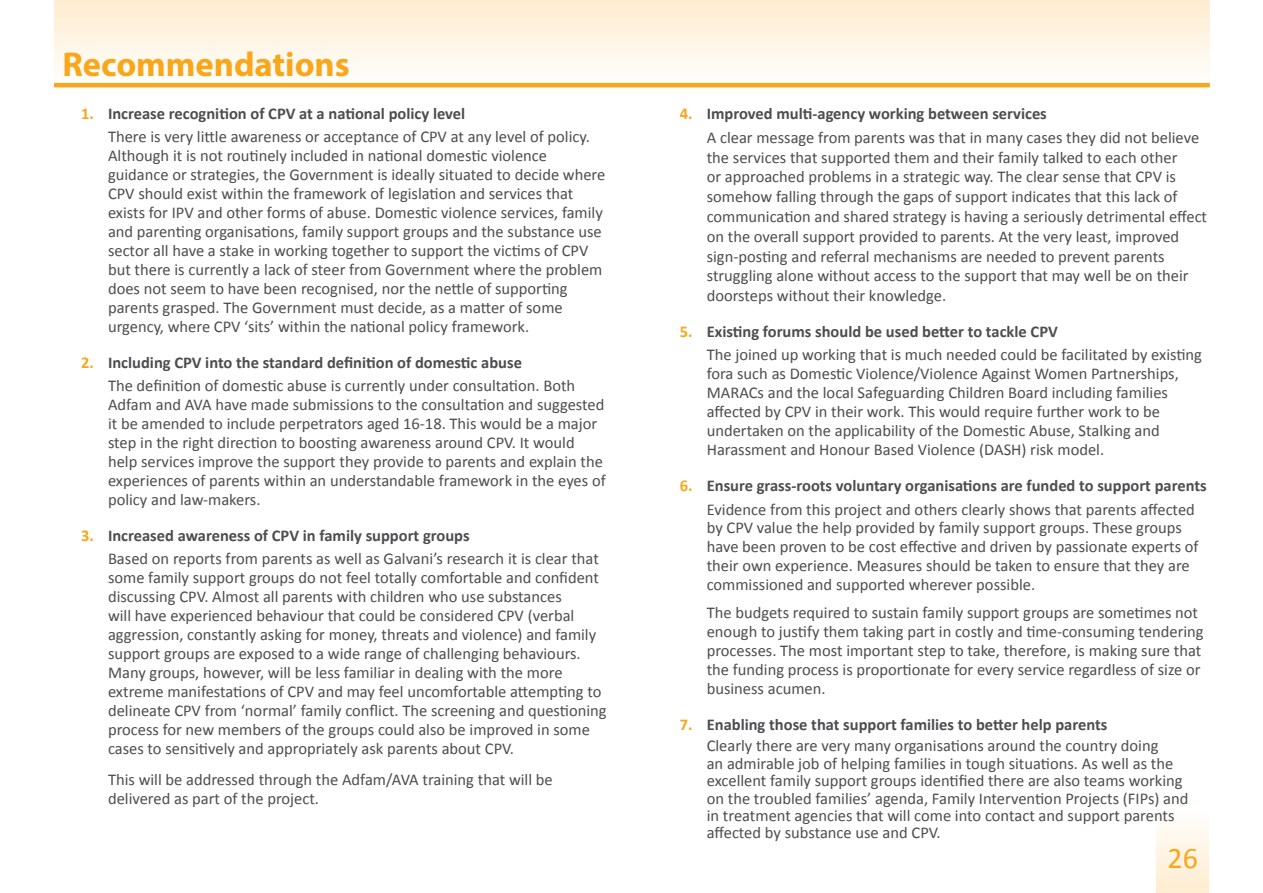
<style>
.page{position:relative;width:1263px;height:893px;background:#fff}
.page>*{position:absolute;margin:0;border:0;box-sizing:border-box;transform-origin:0 0}
.t1{font:700 34.5px "Myriad Pro";color:#faa61a}
.t2{font:30px "Calibri";color:#faa61a}
.t3{font:16.5px/18.9px "Calibri";color:#4d4d4f}
.t4{font:700 16.5px/23.2px "Calibri";color:#4d4d4f}
.s1{font-weight:700;color:#faa61a}
.s2{font-weight:700}
.s3{color:#faa61a}
.s4{font-weight:400}
</style>
<div class="page">
<div style="left:54px;top:0;width:1156px;height:85px;background:linear-gradient(to bottom,#feeccf,#fefdfc)"></div>
<div style="left:1157px;top:808px;width:52px;height:85px;background:linear-gradient(to bottom,#feffff,#feeccf)"></div>
<hr style="left:54px;top:83px;width:1156px;height:4px;background:#faa61a">
<h1 class="t1" style="left:63px;top:42px;width:289px">Recommendations</h1>
<p class="t3" style="left:108px;top:102px;width:484px;line-height:23.2px;text-indent:-27px"><span class="s1">1.</span> <span class="s2">Increase recognition of CPV at a national policy level<br></span>There is very little awareness or acceptance of CPV at any level of policy.</p>
<p class="t3" style="left:108px;top:146px;width:499px">Although it is not routinely included in national domestic violence guidance or strategies, the Government is ideally situated to decide where CPV should exist within the framework of legislation and services that exists for IPV and other forms of abuse. Domestic violence services, family and parenting organisations, family support groups and the substance use sector all have a stake in working together to support the victims of CPV but there is currently a lack of steer from Government where the problem does not seem to have been recognised, nor the nettle of supporting parents grasped. The Government must decide, as a matter of some urgency, where CPV ‘sits’ within the national policy framework.</p>
<p class="t3" style="left:108px;top:351px;width:469px;line-height:23.2px;text-indent:-27px"><span class="s1">2.</span> <span class="s2">Including CPV into the standard definition of domestic abuse<br></span>The definition of domestic abuse is currently under consultation. Both</p>
<p class="t3" style="left:108px;top:395px;width:499px">Adfam and AVA have made submissions to the consultation and suggested it be amended to include perpetrators aged 16-18. This would be a major step in the right direction to boosting awareness around CPV. It would help services improve the support they provide to parents and explain the experiences of parents within an understandable framework in the eyes of policy and law-makers.</p>
<p class="t3" style="left:108px;top:524px;width:492px;line-height:23.2px;text-indent:-27px"><span class="s1">3.</span> <span class="s2">Increased awareness of CPV in family support groups<br></span>Based on reports from parents as well as Galvani’s research it is clear that</p>
<p class="t3" style="left:108px;top:568px;width:500px">some family support groups do not feel totally comfortable and confident discussing CPV. Almost all parents with children who use substances<br>will have experienced behaviour that could be considered CPV (verbal aggression, constantly asking for money, threats and violence) and family support groups are exposed to a wide range of challenging behaviours.<br>Many groups, however, will be less familiar in dealing with the more extreme manifestations of CPV and may feel uncomfortable attempting to delineate CPV from ‘normal’ family conflict. The screening and questioning process for new members of the groups could also be improved in some cases to sensitively and appropriately ask parents about CPV.</p>
<p class="t3" style="left:108px;top:771px;width:446px">This will be addressed through the Adfam/AVA training that will be delivered as part of the project.</p>
<p class="t3" style="left:707px;top:101px;width:494px;line-height:24px;text-indent:-27px"><span class="s1">4.</span> <span class="s2">Improved multi-agency working between services<br></span>A clear message from parents was that in many cases they did not believe</p>
<p class="t3" style="left:707px;top:147px;width:502px;line-height:19.8px">the services that supported them and their family talked to each other<br>or approached problems in a strategic way. The clear sense that CPV is somehow falling through the gaps of support indicates that this lack of communication and shared strategy is having a seriously detrimental effect on the overall support provided to parents. At the very least, improved sign-posting and referral mechanisms are needed to prevent parents struggling alone without access to the support that may well be on their doorsteps without their knowledge.</p>
<p class="t3" style="left:707px;top:320px;width:497px;line-height:23.2px;text-indent:-27px"><span class="s1">5.</span> <span class="s2">Existing forums should be used better to tackle CPV<br></span>The joined up working that is much needed could be facilitated by existing</p>
<p class="t3" style="left:707px;top:364px;width:474px">fora such as Domestic Violence/Violence Against Women Partnerships, MARACs and the local Safeguarding Children Board including families affected by CPV in their work. This would require further work to be undertaken on the applicability of the Domestic Abuse, Stalking and Harassment and Honour Based Violence (DASH) risk model.</p>
<p class="t4" style="left:707px;top:474px;width:501px;text-indent:-27px"><span class="s3">6.</span> Ensure grass-roots voluntary organisations are funded to support parents<br><span class="s4">Evidence from this project and others clearly shows that parents affected</span></p>
<p class="t3" style="left:707px;top:518px;width:493px">by CPV value the help provided by family support groups. These groups have been proven to be cost effective and driven by passionate experts of their own experience. Measures should be taken to ensure that they are commissioned and supported wherever possible.</p>
<p class="t3" style="left:707px;top:603px;width:498px">The budgets required to sustain family support groups are sometimes not enough to justify them taking part in costly and time-consuming tendering processes. The most important step to take, therefore, is making sure that the funding process is proportionate for every service regardless of size or business acumen.</p>
<p class="t3" style="left:707px;top:713px;width:453px;line-height:21.6px;text-indent:-27px"><span class="s1">7.</span> <span class="s2">Enabling those that support families to better help parents<br></span>Clearly there are very many organisations around the country doing</p>
<p class="t3" style="left:707px;top:755px;width:483px;line-height:17.4px">an admirable job of helping families in tough situations. As well as the excellent family support groups identified there are also teams working on the troubled families’ agenda, Family Intervention Projects (FIPs) and in treatment agencies that will come into contact and support parents affected by substance use and CPV.</p>
<h2 class="t2" style="left:1167px;top:839px;width:32px">26</h2>
</div>
